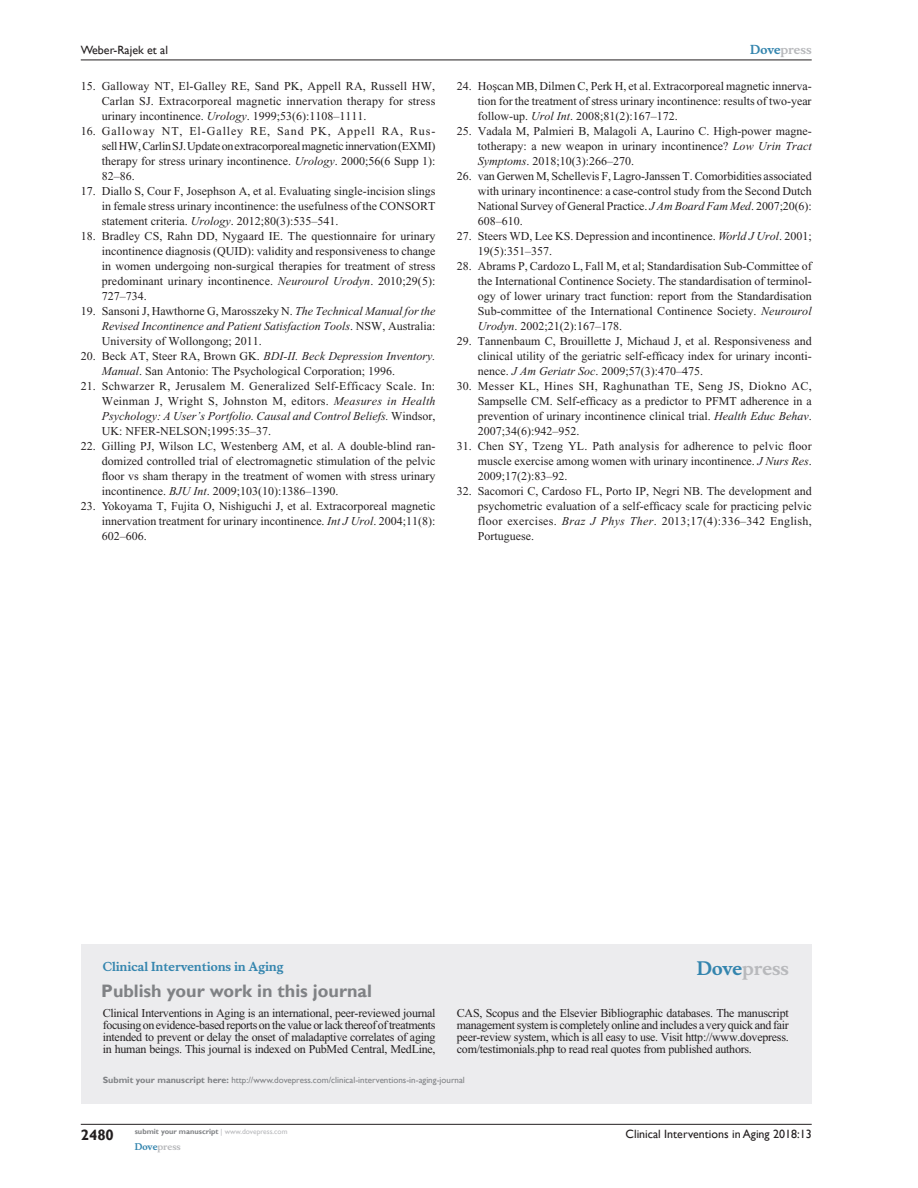
<style>
.page{position:relative;width:918px;height:1188px;background:#fff}
.page>*{position:absolute;margin:0;border:0;box-sizing:border-box;transform-origin:0 0}
.PromBx-H1{font:700 18px "Gill Sans";color:#808285}
.PromBx-Brand{font:700 18px "Musee";color:#b8b9bc}
.t1{font:700 15px "Gill Sans";color:#231f20}
.RefNL2{font:12px/15px "Times New Roman";color:#231f20;text-align:justify}
.PromBx-Tx{font:12px/12px "Times New Roman";letter-spacing:-.02em;color:#231f20;text-align:justify}
.t2{font:12px "Gill Sans";color:#231f20}
.PromBx-JrnlName{font:700 12px "Musee";color:#3485ae}
.t3{font:700 12px "Musee";color:#b8b9bc}
.PromBx-SubmitMssWebA{font:9px "Gill Sans";color:#808285}
.t4{font:700 9px "Musee";color:#b8b9bc}
.t5{font:700 7.5px "Gill Sans";color:#808285}
.s1{font-style:italic}
.s2{color:#3485ae}
.s3{font-style:inherit}
.s4{font-weight:700}
.s5{font-weight:400;color:#b8b9bc}
</style>
<div class="page">
<div style="left:81px;top:944px;width:731px;height:159px;background:#ececee"></div>
<hr style="left:81px;top:1124px;width:731px;height:1px;background:#231f20">
<hr style="left:81px;top:60px;width:731px;height:1px;background:#231f20">
<p class="t2" style="left:81px;top:43px;width:89px">Weber-Rajek et al</p>
<p class="RefNL2" style="left:102px;top:79px;width:335px;text-indent:-21px">15. Galloway NT, El-Galley RE, Sand PK, Appell RA, Russell HW, Carlan SJ. Extracorporeal magnetic innervation therapy for stress urinary incontinence. <span class="s1">Urology</span>. 1999;53(6):1108–1111.</p>
<p class="RefNL2" style="left:102px;top:124px;width:335px;text-indent:-21px">16. Galloway NT, El-Galley RE, Sand PK, Appell RA, Rus&shy;sell HW, Carlin SJ. Update on extracorporeal magnetic innervation (EXMI) therapy for stress urinary incontinence. <span class="s1">Urology</span>. 2000;56(6 Supp 1):<br>82–86.</p>
<p class="RefNL2" style="left:102px;top:184px;width:335px;text-indent:-21px">17. Diallo S, Cour F, Josephson A, et al. Evaluating single-incision slings in female stress urinary incontinence: the usefulness of the CONSORT statement criteria. <span class="s1">Urology</span>. 2012;80(3):535–541.</p>
<p class="RefNL2" style="left:102px;top:229px;width:335px;text-indent:-21px">18. Bradley CS, Rahn DD, Nygaard IE. The questionnaire for urinary incontinence diagnosis (QUID): validity and responsiveness to change in women undergoing non-surgical therapies for treatment of stress predominant urinary incontinence. <span class="s1">Neurourol Urodyn</span>. 2010;29(5):<br>727–734.</p>
<p class="RefNL2" style="left:102px;top:304px;width:335px;text-indent:-21px">19. Sansoni J, Hawthorne G, Marosszeky N. <span class="s1">The Technical Manual for the Revised Incontinence and Patient Satisfaction Tools</span>. NSW, Australia:<br>University of Wollongong; 2011.</p>
<p class="RefNL2" style="left:102px;top:349px;width:335px;text-indent:-21px">20. Beck AT, Steer RA, Brown GK. <span class="s1">BDI-II. Beck Depression Inventory.<br>Manual</span>. San Antonio: The Psychological Corporation; 1996.</p>
<p class="RefNL2" style="left:102px;top:379px;width:335px;text-indent:-21px">21. Schwarzer R, Jerusalem M. Generalized Self-Efficacy Scale. In:<br>Weinman J, Wright S, Johnston M, editors. <span class="s1">Measures in Health Psychology: A User’s Portfolio. Causal and Control Beliefs.</span> Windsor, UK: NFER-NELSON;1995:35–37.</p>
<p class="RefNL2" style="left:102px;top:439px;width:335px;text-indent:-21px">22. Gilling PJ, Wilson LC, Westenberg AM, et al. A double-blind ran&shy;domized controlled trial of electromagnetic stimulation of the pelvic floor vs sham therapy in the treatment of women with stress urinary incontinence. <span class="s1">BJU Int</span>. 2009;103(10):1386–1390.</p>
<p class="RefNL2" style="left:102px;top:499px;width:335px;text-indent:-21px">23. Yokoyama T, Fujita O, Nishiguchi J, et al. Extracorporeal magnetic innervation treatment for urinary incontinence. <span class="s1">Int J Urol</span>. 2004;11(8):<br>602–606.</p>
<p class="t3" style="left:750px;top:43px;width:63px"><span class="s2">Dove</span>press</p>
<p class="RefNL2" style="left:478px;top:79px;width:335px;text-indent:-21px">24. Ho<span class="s3">ş</span>can MB, Dilmen C, Perk H, et al. Extracorporeal magnetic innerva&shy;tion for the treatment of stress urinary incontinence: results of two-year follow-up. <span class="s1">Urol Int</span>. 2008;81(2):167–172.</p>
<p class="RefNL2" style="left:478px;top:124px;width:335px;text-indent:-21px">25. Vadala M, Palmieri B, Malagoli A, Laurino C. High-power magne&shy;totherapy: a new weapon in urinary incontinence? <span class="s1">Low Urin Tract Symptoms</span>. 2018;10(3):266–270.</p>
<p class="RefNL2" style="left:478px;top:169px;width:335px;text-indent:-21px">26. van Gerwen M, Schellevis F, Lagro-Janssen T. Comorbidities associated with urinary incontinence: a case-control study from the Second Dutch National Survey of General Practice. <span class="s1">J Am Board Fam Med</span>. 2007;20(6):<br>608–610.</p>
<p class="RefNL2" style="left:478px;top:229px;width:335px;text-indent:-21px">27. Steers WD, Lee KS. Depression and incontinence. <span class="s1">World J Urol</span>. 2001;<br>19(5):351–357.</p>
<p class="RefNL2" style="left:478px;top:259px;width:335px;text-indent:-21px">28. Abrams P, Cardozo L, Fall M, et al; Standardisation Sub-Committee of the International Continence Society. The standardisation of terminol&shy;ogy of lower urinary tract function: report from the Standardisation Sub-committee of the International Continence Society. <span class="s1">Neurourol Urodyn</span>. 2002;21(2):167–178.</p>
<p class="RefNL2" style="left:478px;top:334px;width:335px;text-indent:-21px">29. Tannenbaum C, Brouillette J, Michaud J, et al. Responsiveness and clinical utility of the geriatric self-efficacy index for urinary inconti&shy;nence. <span class="s1">J Am Geriatr Soc</span>. 2009;57(3):470–475.</p>
<p class="RefNL2" style="left:478px;top:379px;width:335px;text-indent:-21px">30. Messer KL, Hines SH, Raghunathan TE, Seng JS, Diokno AC, Sampselle CM. Self-efficacy as a predictor to PFMT adherence in a prevention of urinary incontinence clinical trial. <span class="s1">Health Educ Behav</span>.<br>2007;34(6):942–952.</p>
<p class="RefNL2" style="left:478px;top:439px;width:335px;text-indent:-21px">31. Chen SY, Tzeng YL. Path analysis for adherence to pelvic floor muscle exercise among women with urinary incontinence. <span class="s1">J Nurs Res</span>.<br>2009;17(2):83–92.</p>
<p class="RefNL2" style="left:478px;top:484px;width:335px;text-indent:-21px">32. Sacomori C, Cardoso FL, Porto IP, Negri NB. The development and psychometric evaluation of a self-efficacy scale for practicing pelvic floor exercises. <span class="s1">Braz J Phys Ther</span>. 2013;17(4):336–342 English, Portuguese.</p>
<p class="PromBx-JrnlName" style="left:103px;top:959px;width:182px">Clinical Interventions in Aging</p>
<p class="PromBx-H1" style="left:101px;top:980px;width:272px">Publish your work in this journal</p>
<p class="PromBx-Brand" style="left:697px;top:958px;width:94px"><span class="s2">Dove</span>press</p>
<p class="PromBx-Tx" style="left:103px;top:1007px;width:334px">Clinical Interventions in Aging is an international, peer-reviewed journal focusing on evidence-based reports on the value or lack thereof of treatments intended to prevent or delay the onset of maladaptive correlates of aging in human beings. This journal is indexed on PubMed Central, MedLine,</p>
<p class="PromBx-Tx" style="left:457px;top:1007px;width:333px">CAS, Scopus and the Elsevier Bibliographic databases. The manuscript management system is completely online and includes a very quick and fair peer-review system, which is all easy to use. Visit http://www.dovepress. com/testimonials.php to read real quotes from published authors.</p>
<p class="PromBx-SubmitMssWebA" style="left:103px;top:1075px;width:364px"><span class="s4">Submit your manuscript here:</span> http://www.dovepress.com/clinical-interventions-in-aging-journal</p>
<p class="t1" style="left:81px;top:1126px;width:35px">2480</p>
<p class="t5" style="left:135px;top:1127px;width:154px">submit your manuscript <span class="s5">| www.dovepress.com</span></p>
<p class="t4" style="left:135px;top:1141px;width:48px"><span class="s2">Dove</span>press</p>
<p class="t2" style="left:626px;top:1127px;width:188px">Clinical Interventions in Aging 2018:13</p>
</div>
